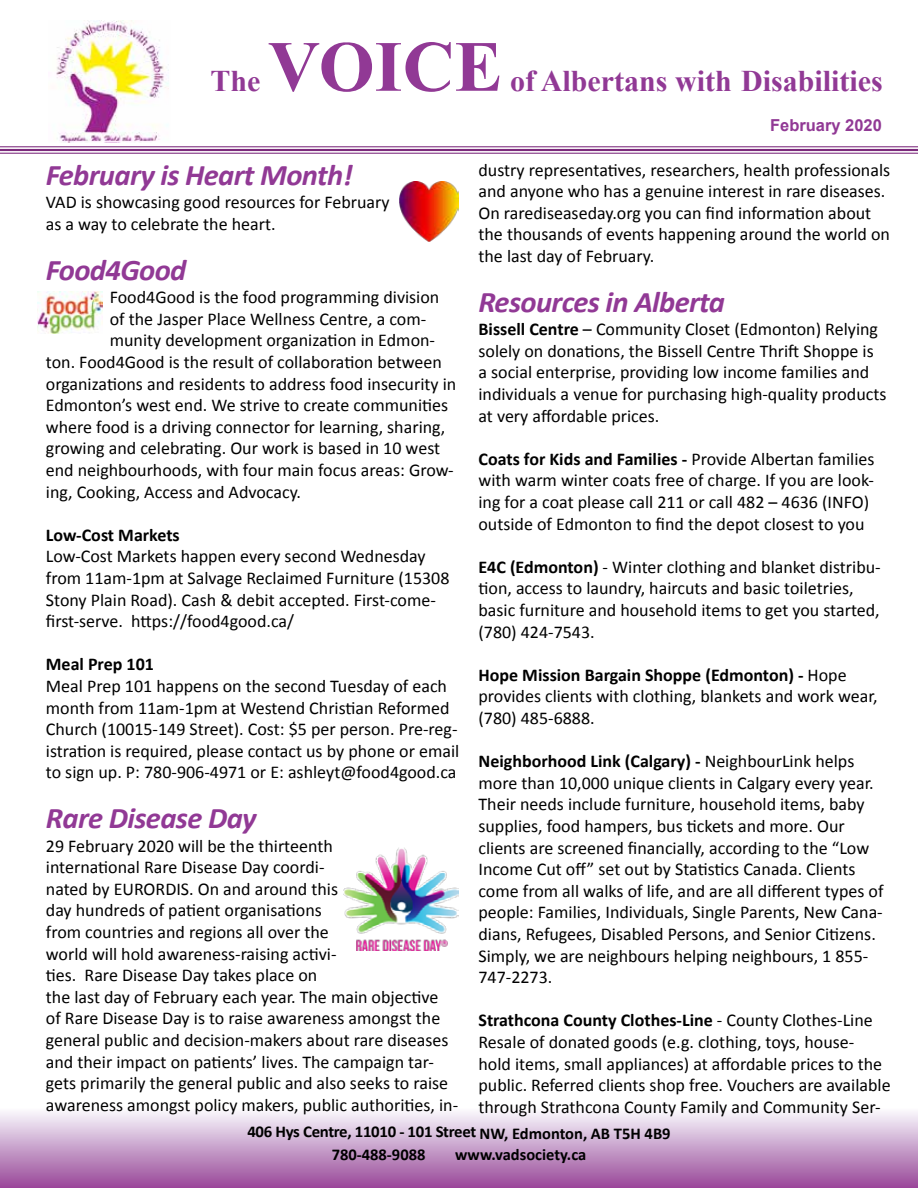
<style>
.page{position:relative;width:918px;height:1188px;background:#fff}
.page>*{position:absolute;margin:0;border:0;box-sizing:border-box;transform-origin:0 0}
.t1{font:700 72px "Times New Roman";color:#913995}
.t2{font:italic 700 30px "Calibri";letter-spacing:-.02em;color:#913995}
.t3{font:700 30px "Times New Roman";color:#913995}
.t4{font:18px/21.6px "Calibri";color:#000}
.t5{font:700 18px "Calibri";color:#000}
.t6{font:700 16.5px/22.5px "Calibri";letter-spacing:-.005em;color:#000}
.t7{font:700 16.5px "Arial";color:#913995}
.s1{font-weight:700}
</style>
<div class="page">
<div style="left:0;top:1107px;width:918px;height:81px;background:linear-gradient(to bottom,#fcffff,#974698)"></div>
<img style="left:56px;top:20px;width:113px;height:122px">
<hr style="left:0;top:146px;width:918px;height:1px;background:#7c2a7c">
<hr style="left:0;top:149px;width:918px;height:2px;background:#7c2a7c">
<hr style="left:0;top:153px;width:918px;height:1px;background:#7c2a7c">
<img style="left:344px;top:847px;width:115px;height:104px">
<img style="left:38px;top:292px;width:65px;height:41px">
<img style="left:400px;top:182px;width:59px;height:59px">
<h2 class="t3" style="left:211px;top:59px;width:52px">The</h2>
<h1 class="t1" style="left:268px;top:15px;width:236px">VOICE</h1>
<h2 class="t3" style="left:510px;top:59px;width:374px">of Albertans with Disabilities</h2>
<p class="t7" style="left:770px;top:114px;width:113px">February 2020</p>
<h2 class="t2" style="left:46px;top:154px;width:308px">February is Heart Month!</h2>
<p class="t4" style="left:46px;top:191px;width:345px">VAD is showcasing good resources for February as a way to celebrate the heart.</p>
<h2 class="t2" style="left:46px;top:249px;width:142px">Food4Good</h2>
<p class="t4" style="left:110px;top:286px;width:331px">Food4Good is the food programming division</p>
<p class="t4" style="left:110px;top:307px;width:318px">of the Jasper Place Wellness Centre, a com-</p>
<p class="t4" style="left:110px;top:329px;width:327px">munity development organization in Edmon-</p>
<p class="t4" style="left:46px;top:351px;width:398px">ton. Food4Good is the result of collaboration between</p>
<p class="t4" style="left:46px;top:372px;width:412px">organizations and residents to address food insecurity in</p>
<p class="t4" style="left:46px;top:394px;width:404px">Edmonton’s west end. We strive to create communities</p>
<p class="t4" style="left:46px;top:415px;width:401px">where food is a driving connector for learning, sharing,</p>
<p class="t4" style="left:46px;top:437px;width:396px">growing and celebrating. Our work is based in 10 west</p>
<p class="t4" style="left:46px;top:459px;width:409px">end neighbourhoods, with four main focus areas: Grow-</p>
<p class="t4" style="left:46px;top:480px;width:257px">ing, Cooking, Access and Advocacy.</p>
<p class="t5" style="left:46px;top:522px;width:135px">Low-Cost Markets</p>
<p class="t4" style="left:46px;top:545px;width:405px">Low-Cost Markets happen every second Wednesday from 11am-1pm at Salvage Reclaimed Furniture (15308<br>Stony Plain Road). Cash &amp; debit accepted. First-come&shy;first-serve. https://food4good.ca/</p>
<p class="t5" style="left:46px;top:652px;width:110px">Meal Prep 101</p>
<p class="t4" style="left:46px;top:675px;width:415px">Meal Prep 101 happens on the second Tuesday of each month from 11am-1pm at Westend Christian Reformed Church (10015-149 Street). Cost: $5 per person. Pre-reg&shy;istration is required, please contact us by phone or email to sign up. P: 780-906-4971 or E: ashleyt@food4good.ca</p>
<h2 class="t2" style="left:46px;top:797px;width:212px">Rare Disease Day</h2>
<p class="t4" style="left:46px;top:834px;width:414px">29 February 2020 will be the thirteenth<br>international Rare Disease Day coordi-<br>nated by EURORDIS. On and around this<br>day hundreds of patient organisations<br>from countries and regions all over the<br>world will hold awareness-raising activi-<br>ties. Rare Disease Day takes place on<br>the last day of February each year. The main objective<br>of Rare Disease Day is to raise awareness amongst the general public and decision-makers about rare diseases and their impact on patients’ lives. The campaign tar&shy;gets primarily the general public and also seeks to raise awareness amongst policy makers, public authorities, in-</p>
<p class="t4" style="left:478px;top:158px;width:413px">dustry representatives, researchers, health professionals and anyone who has a genuine interest in rare diseases.<br>On rarediseaseday.org you can find information about the thousands of events happening around the world on the last day of February.</p>
<h2 class="t2" style="left:478px;top:281px;width:248px">Resources in Alberta</h2>
<p class="t4" style="left:478px;top:318px;width:410px"><span class="s1">Bissell Centre</span> – Community Closet (Edmonton) Relying solely on donations, the Bissell Centre Thrift Shoppe is a social enterprise, providing low income families and individuals a venue for purchasing high-quality products at very affordable prices.</p>
<p class="t4" style="left:478px;top:447px;width:398px"><span class="s1">Coats for Kids and Families -</span> Provide Albertan families with warm winter coats free of charge. If you are look&shy;ing for a coat please call 211 or call 482 – 4636 (INFO) outside of Edmonton to find the depot closest to you</p>
<p class="t4" style="left:478px;top:555px;width:404px"><span class="s1">E4C (Edmonton)</span> - Winter clothing and blanket distribu&shy;tion, access to laundry, haircuts and basic toiletries, basic furniture and household items to get you started, (780) 424-7543.</p>
<p class="t4" style="left:478px;top:663px;width:401px"><span class="s1">Hope Mission Bargain Shoppe (Edmonton) -</span> Hope provides clients with clothing, blankets and work wear, (780) 485-6888.</p>
<p class="t4" style="left:478px;top:750px;width:407px"><span class="s1">Neighborhood Link (Calgary) -</span> NeighbourLink helps more than 10,000 unique clients in Calgary every year.<br>Their needs include furniture, household items, baby supplies, food hampers, bus tickets and more. Our clients are screened financially, according to the “Low Income Cut off” set out by Statistics Canada. Clients come from all walks of life, and are all different types of people: Families, Individuals, Single Parents, New Cana&shy;dians, Refugees, Disabled Persons, and Senior Citizens.<br>Simply, we are neighbours helping neighbours, 1 855- 747-2273.</p>
<p class="t4" style="left:478px;top:1009px;width:414px"><span class="s1">Strathcona County Clothes-Line</span> - County Clothes-Line Resale of donated goods (e.g. clothing, toys, house&shy;hold items, small appliances) at affordable prices to the public. Referred clients shop free. Vouchers are available through Strathcona County Family and Community Ser-</p>
<p class="t6" style="left:332px;top:1120px;width:340px;text-indent:-84px">406 Hys Centre, 11010 - 101 Street NW, Edmonton, AB T5H 4B9<br>780-488-9088</p>
<p class="t6" style="left:455px;top:1143px;width:133px">www.vadsociety.ca</p>
</div>
